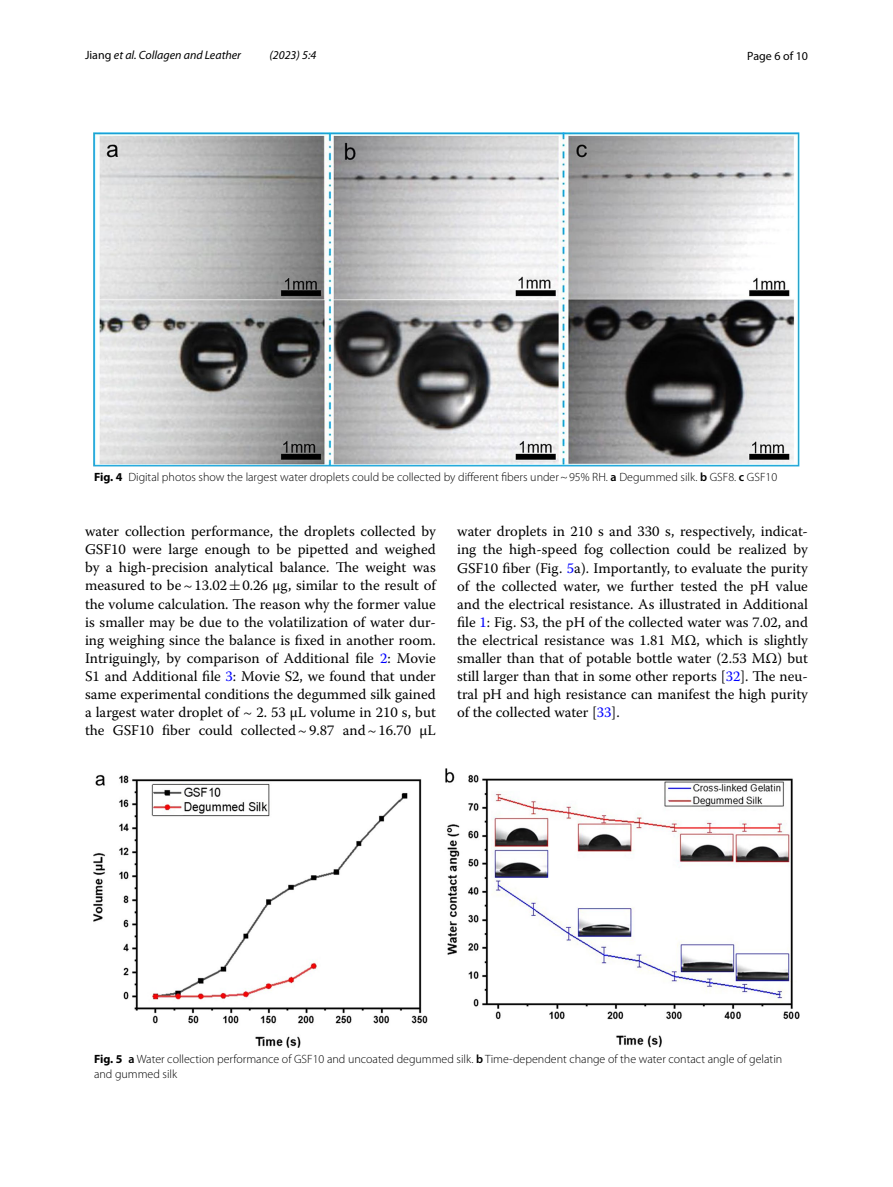
<style>
.page{position:relative;width:893px;height:1187px;background:#fff}
.page>*{position:absolute;margin:0;border:0;box-sizing:border-box;transform-origin:0 0}
.t1{font:14.7px/18px "Warnock Pro";color:#000;text-align:justify}
.t2{font:300 12px/15px "Myriad Pro";color:#000}
.t3{font:italic 12px "Myriad Pro";color:#000}
.t4{font:12px "Myriad Pro";color:#000}
.s1{font-style:normal}
.s2{font-weight:700}
.s3{font-weight:600}
.s4{font-family:"MTSY"}
.s5{color:#00f}
</style>
<div class="page">
<img style="left:93px;top:133px;width:706px;height:333px">
<img style="left:94px;top:768px;width:705px;height:279px">
<p class="t3" style="left:85px;top:48px;width:158px"><span class="s1">Jiang</span> et al. Collagen and Leather</p>
<p class="t3" style="left:269px;top:48px;width:48px">(2023) 5:4</p>
<p class="t4" style="left:747px;top:48px;width:62px">Page 6 of 10</p>
<p class="t2" style="left:94px;top:470px;width:685px"><span class="s2">Fig. 4</span> Digital photos show the largest water droplets could be collected by different fibers under~95% RH. <span class="s3">a</span> Degummed silk. <span class="s3">b</span> GSF8. <span class="s3">c</span> GSF10</p>
<p class="t1" style="left:85px;top:522px;width:352px">water collection performance, the droplets collected by GSF10 were large enough to be pipetted and weighed by a high-precision analytical balance. The weight was measured to be~13.02<span class="s4">±</span>0.26 μg, similar to the result of the volume calculation. The reason why the former value is smaller may be due to the volatilization of water dur&shy;ing weighing since the balance is fixed in another room.<br>Intriguingly, by comparison of Additional file <span class="s5">2</span>: Movie S1 and Additional file <span class="s5">3</span>: Movie S2, we found that under same experimental conditions the degummed silk gained a largest water droplet of ~ 2. 53 μL volume in 210 s, but the GSF10 fiber could collected~9.87 and~16.70 μL</p>
<p class="t1" style="left:457px;top:522px;width:352px">water droplets in 210 s and 330 s, respectively, indicat&shy;ing the high-speed fog collection could be realized by GSF10 fiber (Fig. <span class="s5">5</span>a). Importantly, to evaluate the purity of the collected water, we further tested the pH value and the electrical resistance. As illustrated in Additional file <span class="s5">1</span>: Fig. S3, the pH of the collected water was 7.02, and the electrical resistance was 1.81 MΩ, which is slightly smaller than that of potable bottle water (2.53 MΩ) but still larger than that in some other reports [<span class="s5">32</span>]. The neu&shy;tral pH and high resistance can manifest the high purity of the collected water [<span class="s5">33</span>].</p>
<p class="t2" style="left:94px;top:1051px;width:690px"><span class="s2">Fig. 5</span> <span class="s3">a</span> Water collection performance of GSF10 and uncoated degummed silk. <span class="s3">b</span> Time-dependent change of the water contact angle of gelatin and gummed silk</p>
</div>
